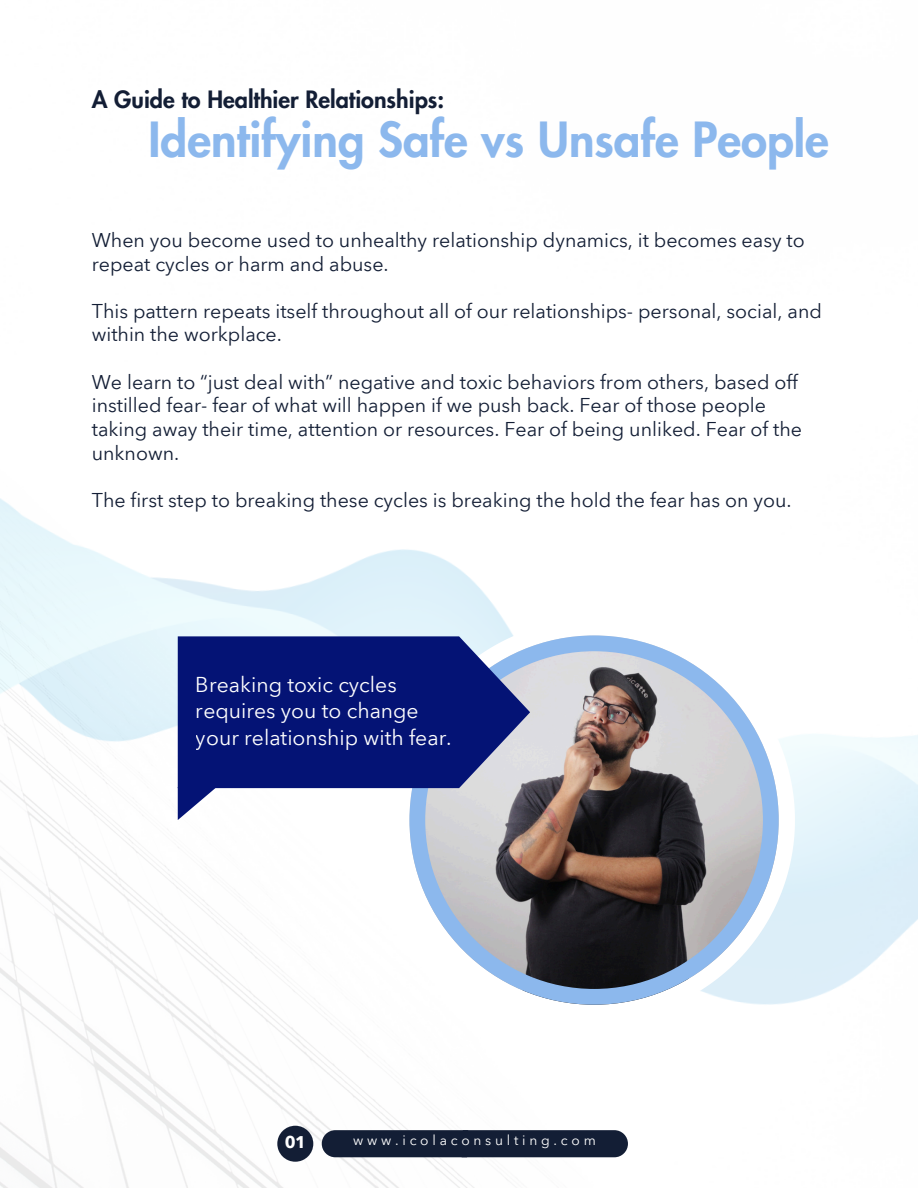
<style>
.page{position:relative;width:918px;height:1188px;background:#fff}
.page>*{position:absolute;margin:0;border:0;box-sizing:border-box;transform-origin:0 0}
.t1{font:800 47.4px "Futura LT Pro";color:#8cb8ed}
.t2{font:800 23.4px "Futura LT Pro";color:#131e35}
.t3{font:21.15px/26.4px "Avenir Next Arabic";color:#fff}
.t4{font:19.65px/23.7px "Avenir Next Arabic";color:#131e35}
.t5{font:700 16.95px "Avenir Next Arabic";color:#fff}
.t6{font:13.8px "Avenir Next Arabic";letter-spacing:.275em;color:#fff}
</style>
<div class="page">
<img style="left:0;top:498px;width:918px;height:636px">
<svg style="left:393px;top:619px;width:402px;height:402px"></svg>
<svg style="left:409px;top:635px;width:369px;height:369px"></svg>
<svg style="left:178px;top:788px;width:39px;height:32px"></svg>
<svg style="left:178px;top:636px;width:352px;height:152px;background:#192780"></svg>
<div style="left:322px;top:1130px;width:306px;height:27px;background:#131e35"></div>
<svg style="left:277px;top:1126px;width:36px;height:36px"></svg>
<h2 class="t2" style="left:92px;top:89px;width:354px">A Guide to Healthier Relationships:</h2>
<h1 class="t1" style="left:149px;top:118px;width:682px">Identifying Safe vs Unsafe People</h1>
<h4 class="t4" style="left:92px;top:228px;width:715px">When you become used to unhealthy relationship dynamics, it becomes easy to repeat cycles or harm and abuse.</h4>
<h4 class="t4" style="left:92px;top:299px;width:732px">This pattern repeats itself throughout all of our relationships- personal, social, and within the workplace.</h4>
<h4 class="t4" style="left:92px;top:370px;width:712px">We learn to “just deal with” negative and toxic behaviors from others, based off instilled fear- fear of what will happen if we push back. Fear of those people taking away their time, attention or resources. Fear of being unliked. Fear of the unknown.</h4>
<h4 class="t4" style="left:92px;top:488px;width:701px">The first step to breaking these cycles is breaking the hold the fear has on you.</h4>
<p class="t3" style="left:196px;top:671px;width:258px">Breaking toxic cycles requires you to change your relationship with fear.</p>
<p class="t5" style="left:284px;top:1132px;width:23px">01</p>
<p class="t6" style="left:353px;top:1132px;width:244px">www.icolaconsulting.com</p>
</div>
